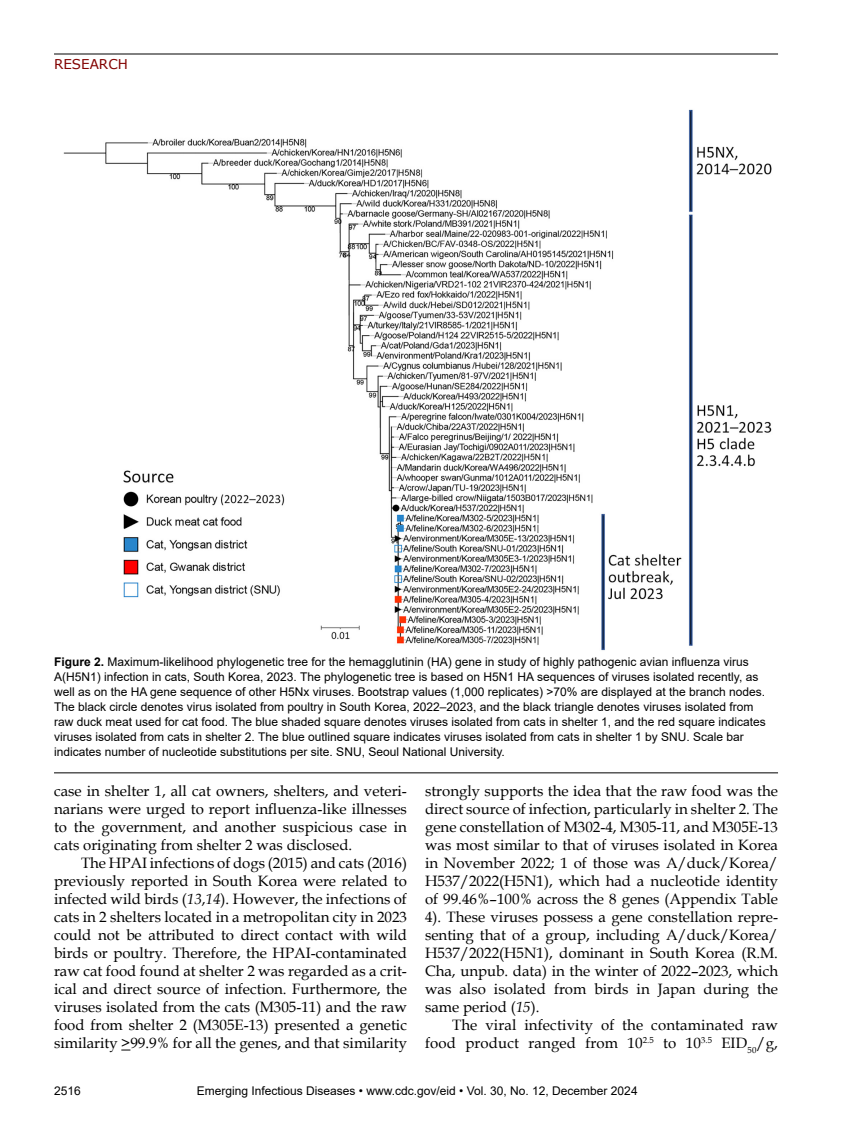
<style>
.page{position:relative;width:851px;height:1134px;background:#fff}
.page>*{position:absolute;margin:0;border:0;box-sizing:border-box;transform-origin:0 0}
.t1{font:15px/18px "Book Antiqua";color:#000;text-align:justify}
.t2{font:13.5px "Verdana";color:#820200}
.t3{font:12px/15px "Arial";color:#000}
.s1{font-weight:700}
.s2{font-style:italic}
</style>
<div class="page">
<hr style="left:54px;top:54px;width:724px;height:1px;background:#000">
<img style="left:63px;top:109px;width:709px;height:542px">
<hr style="left:54px;top:772px;width:724px;height:1px;background:#000">
<p class="t2" style="left:54px;top:55px;width:75px">RESEARCH</p>
<p class="t3" style="left:54px;top:654px;width:713px"><span class="s1">Figure 2.</span> Maximum-likelihood phylogenetic tree for the hemagglutinin (HA) gene in study of highly pathogenic avian influenza virus A(H5N1) infection in cats, South Korea, 2023. The phylogenetic tree is based on H5N1 HA sequences of viruses isolated recently, as well as on the HA gene sequence of other H5Nx viruses. Bootstrap values (1,000 replicates) &gt;70% are displayed at the branch nodes.<br>The black circle denotes virus isolated from poultry in South Korea, 2022–2023, and the black triangle denotes viruses isolated from raw duck meat used for cat food. The blue shaded square denotes viruses isolated from cats in shelter 1, and the red square indicates viruses isolated from cats in shelter 2. The blue outlined square indicates viruses isolated from cats in shelter 1 by SNU. Scale bar indicates number of nucleotide substitutions per site. SNU, Seoul National University.</p>
<p class="t1" style="left:54px;top:782px;width:354px">case in shelter 1, all cat owners, shelters, and veteri&shy;narians were urged to report influenza-like illnesses to the government, and another suspicious case in cats originating from shelter 2 was disclosed.</p>
<p class="t1" style="left:54px;top:854px;width:354px;text-indent:27px">The HPAI infections of dogs (2015) and cats (2016) previously reported in South Korea were related to infected wild birds (<span class="s2">13</span>,<span class="s2">14</span>). However, the infections of cats in 2 shelters located in a metropolitan city in 2023 could not be attributed to direct contact with wild birds or poultry. Therefore, the HPAI-contaminated raw cat food found at shelter 2 was regarded as a crit&shy;ical and direct source of infection. Furthermore, the viruses isolated from the cats (M305-11) and the raw food from shelter 2 (M305E-13) presented a genetic similarity &gt;99.9% for all the genes, and that similarity</p>
<p class="t1" style="left:425px;top:782px;width:354px">strongly supports the idea that the raw food was the direct source of infection, particularly in shelter 2. The gene constellation of M302-4, M305-11, and M305E-13 was most similar to that of viruses isolated in Korea in November 2022; 1 of those was A/duck/Korea/ H537/2022(H5N1), which had a nucleotide identity of 99.46%–100% across the 8 genes (Appendix Table 4). These viruses possess a gene constellation repre&shy;senting that of a group, including A/duck/Korea/ H537/2022(H5N1), dominant in South Korea (R.M.<br>Cha, unpub. data) in the winter of 2022–2023, which was also isolated from birds in Japan during the same period (<span class="s2">15</span>).</p>
<p class="t1" style="left:425px;top:1016px;width:354px;text-align:right">The viral infectivity of the contaminated raw food product ranged from 10<sup>2.5</sup> to 10<sup>3.5</sup> EID<sub>50</sub>/g,</p>
<p class="t3" style="left:54px;top:1084px;width:28px">2516</p>
<p class="t3" style="left:197px;top:1084px;width:442px">Emerging Infectious Diseases • www.cdc.gov/eid • Vol. 30, No. 12, December 2024</p>
</div>
